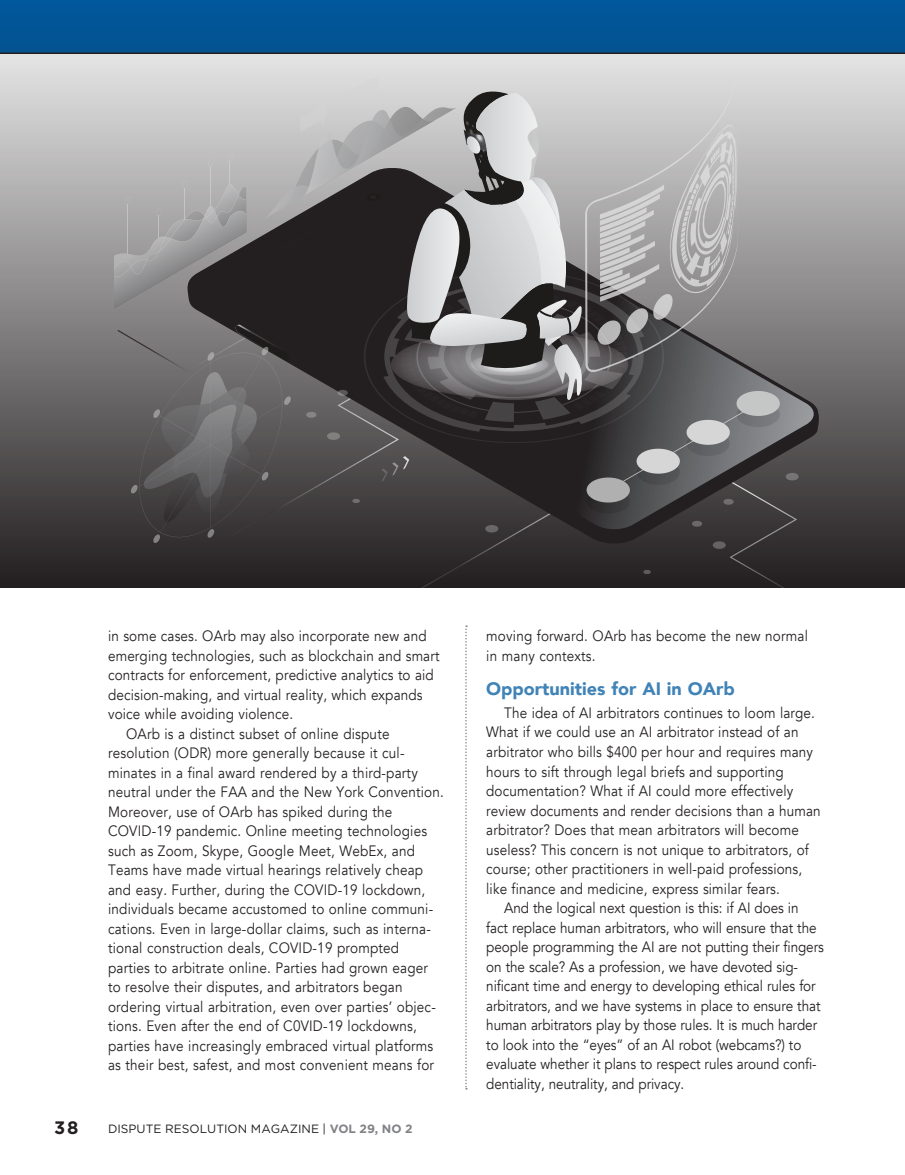
<style>
.page{position:relative;width:905px;height:1175px;background:#fff}
.page>*{position:absolute;margin:0;border:0;box-sizing:border-box;transform-origin:0 0}
.t1{font:900 18px "Avenir";color:#4083b7}
.t2{font:700 18px "Gotham";color:#231f20}
.t3{font:15px/19.5px "Avenir";letter-spacing:.01em;color:#231f20;scale:.9 1}
.t4{font:12px "Gotham";color:#231f20}
.s1{font-weight:700;color:#808285}
</style>
<div class="page">
<svg style="left:465px;top:625px;width:2px;height:464px"></svg>
<svg style="left:0;top:0;width:904px;height:587px;background:#687d8f"></svg>
<svg style="left:114px;top:79px;width:698px;height:508px;background:#747273"></svg>
<p class="t3" style="left:108px;top:626px;width:355px">in some cases. OArb may also incorporate new and</p>
<p class="t3" style="left:108px;top:646px;width:370px">emerging technologies, such as blockchain and smart</p>
<p class="t3" style="left:108px;top:665px;width:363px">contracts for enforcement, predictive analytics to aid</p>
<p class="t3" style="left:108px;top:685px;width:351px">decision-making, and virtual reality, which expands</p>
<p class="t3" style="left:108px;top:704px;width:207px">voice while avoiding violence.</p>
<p class="t3" style="left:126px;top:724px;width:294px">OArb is a distinct subset of online dispute</p>
<p class="t3" style="left:108px;top:743px;width:331px">resolution (ODR) more generally because it cul-</p>
<p class="t3" style="left:108px;top:763px;width:346px">minates in a final award rendered by a third-party</p>
<p class="t3" style="left:108px;top:782px;width:375px">neutral under the FAA and the New York Convention.</p>
<p class="t3" style="left:108px;top:802px;width:317px">Moreover, use of OArb has spiked during the</p>
<p class="t3" style="left:108px;top:821px;width:356px">COVID-19 pandemic. Online meeting technologies</p>
<p class="t3" style="left:108px;top:841px;width:342px">such as Zoom, Skype, Google Meet, WebEx, and</p>
<p class="t3" style="left:108px;top:860px;width:352px">Teams have made virtual hearings relatively cheap</p>
<p class="t3" style="left:108px;top:880px;width:354px">and easy. Further, during the COVID-19 lockdown,</p>
<p class="t3" style="left:108px;top:899px;width:363px">individuals became accustomed to online communi-</p>
<p class="t3" style="left:108px;top:919px;width:360px">cations. Even in large-dollar claims, such as interna-</p>
<p class="t3" style="left:108px;top:938px;width:325px">tional construction deals, COVID-19 prompted</p>
<p class="t3" style="left:108px;top:958px;width:357px">parties to arbitrate online. Parties had grown eager</p>
<p class="t3" style="left:108px;top:977px;width:329px">to resolve their disputes, and arbitrators began</p>
<p class="t3" style="left:108px;top:997px;width:365px">ordering virtual arbitration, even over parties’ objec-</p>
<p class="t3" style="left:108px;top:1016px;width:344px">tions. Even after the end of C0VID-19 lockdowns,</p>
<p class="t3" style="left:108px;top:1036px;width:363px">parties have increasingly embraced virtual platforms</p>
<p class="t3" style="left:108px;top:1055px;width:364px">as their best, safest, and most convenient means for</p>
<p class="t2" style="left:54px;top:1115px;width:26px">38</p>
<p class="t4" style="left:108px;top:1121px;width:306px">DISPUTE RESOLUTION MAGAZINE | <span class="s1">VOL 29, NO 2</span></p>
<p class="t3" style="left:486px;top:626px;width:359px">moving forward. OArb has become the new normal in many contexts.</p>
<p class="t1" style="left:486px;top:673px;width:250px">Opportunities for AI in OArb</p>
<p class="t3" style="left:486px;top:703px;width:373px;text-indent:18px">The idea of AI arbitrators continues to loom large.<br>What if we could use an AI arbitrator instead of an arbitrator who bills $400 per hour and requires many hours to sift through legal briefs and supporting documentation? What if AI could more effectively review documents and render decisions than a human arbitrator? Does that mean arbitrators will become useless? This concern is not unique to arbitrators, of course; other practitioners in well-paid professions, like finance and medicine, express similar fears.</p>
<p class="t3" style="left:486px;top:898px;width:376px;text-indent:18px">And the logical next question is this: if AI does in fact replace human arbitrators, who will ensure that the people programming the AI are not putting their fingers on the scale? As a profession, we have devoted sig&shy;nificant time and energy to developing ethical rules for arbitrators, and we have systems in place to ensure that human arbitrators play by those rules. It is much harder to look into the “eyes” of an AI robot (webcams?) to evaluate whether it plans to respect rules around confi&shy;dentiality, neutrality, and privacy.</p>
</div>
